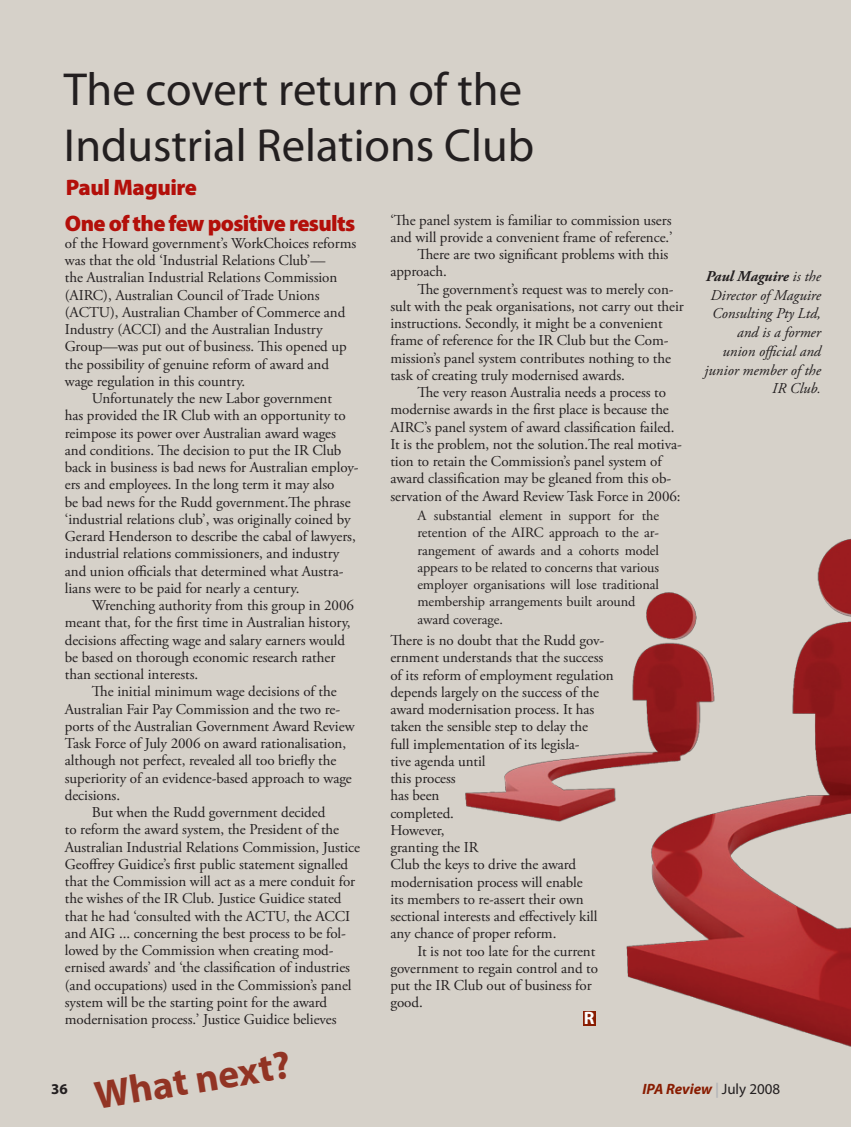
<style>
.page{position:relative;width:851px;height:1127px;background:#fff}
.page>*{position:absolute;margin:0;border:0;box-sizing:border-box;transform-origin:0 0}
.t1{font:46.5px/55.8px "Myriad Pro";color:#231f20}
.t2{font:700 39.45px "Myriad Pro";color:#923424}
.t3{font:900 22.5px "Myriad Pro";letter-spacing:-.03em;color:#b30f0a}
.t4{font:700 18px "Myriad Pro";color:#fff}
.t5{font:15px/17.2px "Adobe Garamond Pro";letter-spacing:-.005em;color:#231f20}
.t6{font:italic 15px/18.8px "Adobe Garamond Pro";color:#231f20;text-align:right}
.t7{font:italic 700 15px "Myriad Pro";letter-spacing:-.005em;color:#891d02}
.t8{font:700 15px "Myriad Pro";color:#231f20}
.t9{font:14.25px/17.2px "Adobe Garamond Pro";letter-spacing:-.005em;color:#231f20}
.s1{font-weight:700}
.s2{color:#b4b5b8}
.s3{font-weight:400;font-style:normal;color:#231f20}
</style>
<div class="page">
<div style="left:0;top:0;width:850px;height:1127px;background:#d6d1c9"></div>
<img style="left:465px;top:539px;width:385px;height:508px">
<div style="left:583px;top:1011px;width:12px;height:14px;background:#891d02"></div>
<p class="t1" style="left:64px;top:61px;width:472px">The covert return of the<br>Industrial Relations Club</p>
<p class="t3" style="left:66px;top:172px;width:133px">Paul Maguire</p>
<p class="t3" style="left:65px;top:208px;width:292px">One of the few positive results</p>
<p class="t5" style="left:65px;top:235px;width:293px">of the Howard government’s WorkChoices reforms was that the old ‘Industrial Relations Club’—<br>the Australian Industrial Relations Commission (AIRC), Australian Council of Trade Unions (ACTU), Australian Chamber of Commerce and Industry (ACCI) and the Australian Industry Group—was put out of business. This opened up the possibility of genuine reform of award and wage regulation in this country.</p>
<p class="t5" style="left:65px;top:390px;width:295px;text-indent:27px">Unfortunately the new Labor government<br>has provided the IR Club with an opportunity to reimpose its power over Australian award wages and conditions. The decision to put the IR Club back in business is bad news for Australian employ&shy;ers and employees. In the long term it may also<br>be bad news for the Rudd government.The phrase ‘industrial relations club’, was originally coined by Gerard Henderson to describe the cabal of lawyers, industrial relations commissioners, and industry and union officials that determined what Austra&shy;lians were to be paid for nearly a century.</p>
<p class="t5" style="left:65px;top:597px;width:290px;text-indent:27px">Wrenching authority from this group in 2006 meant that, for the first time in Australian history, decisions affecting wage and salary earners would be based on thorough economic research rather than sectional interests.</p>
<p class="t5" style="left:65px;top:683px;width:291px;text-indent:27px">The initial minimum wage decisions of the Australian Fair Pay Commission and the two re&shy;ports of the Australian Government Award Review Task Force of July 2006 on award rationalisation, although not perfect, revealed all too briefly the superiority of an evidence-based approach to wage decisions.</p>
<p class="t5" style="left:65px;top:804px;width:297px;text-indent:27px">But when the Rudd government decided<br>to reform the award system, the President of the Australian Industrial Relations Commission, Justice Geoffrey Guidice’s first public statement signalled that the Commission will act as a mere conduit for the wishes of the IR Club. Justice Guidice stated that he had ‘consulted with the ACTU, the ACCI and AIG ... concerning the best process to be fol&shy;lowed by the Commission when creating mod&shy;ernised awards’ and ‘the classification of industries (and occupations) used in the Commission’s panel system will be the starting point for the award modernisation process.’ Justice Guidice believes</p>
<p class="t5" style="left:390px;top:212px;width:283px">‘The panel system is familiar to commission users and will provide a convenient frame of reference.’</p>
<p class="t5" style="left:390px;top:246px;width:279px;text-indent:27px">There are two significant problems with this approach.</p>
<p class="t5" style="left:390px;top:281px;width:295px;text-indent:27px">The government’s request was to merely con&shy;sult with the peak organisations, not carry out their instructions. Secondly, it might be a convenient frame of reference for the IR Club but the Com&shy;mission’s panel system contributes nothing to the task of creating truly modernised awards.</p>
<p class="t5" style="left:390px;top:384px;width:293px;text-indent:27px">The very reason Australia needs a process to modernise awards in the first place is because the AIRC’s panel system of award classification failed.<br>It is the problem, not the solution.The real motiva&shy;tion to retain the Commission’s panel system of award classification may be gleaned from this ob&shy;servation of the Award Review Task Force in 2006:</p>
<p class="t9" style="left:417px;top:507px;width:243px">A substantial element in support for the retention of the AIRC approach to the ar&shy;rangement of awards and a cohorts model appears to be related to concerns that various employer organisations will lose traditional membership arrangements built around award coverage.</p>
<p class="t5" style="left:390px;top:632px;width:225px">There is no doubt that the Rudd gov&shy;ernment understands that the success of its reform of employment regulation depends largely on the success of the award modernisation process. It has taken the sensible step to delay the<br>full implementation of its legisla-<br>tive agenda until<br>this process<br>has been<br>completed.<br>However,<br>granting the IR<br>Club the keys to drive the award modernisation process will enable<br>its members to re-assert their own sectional interests and effectively kill any chance of proper reform.</p>
<p class="t5" style="left:390px;top:943px;width:209px;text-indent:27px">It is not too late for the current government to regain control and to put the IR Club out of business for good.</p>
<p class="t4" style="left:583px;top:1006px;width:11px">R</p>
<p class="t6" style="left:704px;top:267px;width:118px"><span class="s1">Paul Maguire</span> is the<br>Director of Maguire<br>Consulting Pty Ltd, and is a former union official and junior member of the<br>IR Club.</p>
<p class="t8" style="left:51px;top:1079px;width:18px">36</p>
<h2 class="t2" style="left:91px;top:1070px;width:199px;rotate:-9deg">What next?</h2>
<p class="t7" style="left:642px;top:1079px;width:139px">IPA Review <span class="s2">|</span> <span class="s3">July 2008</span></p>
</div>
